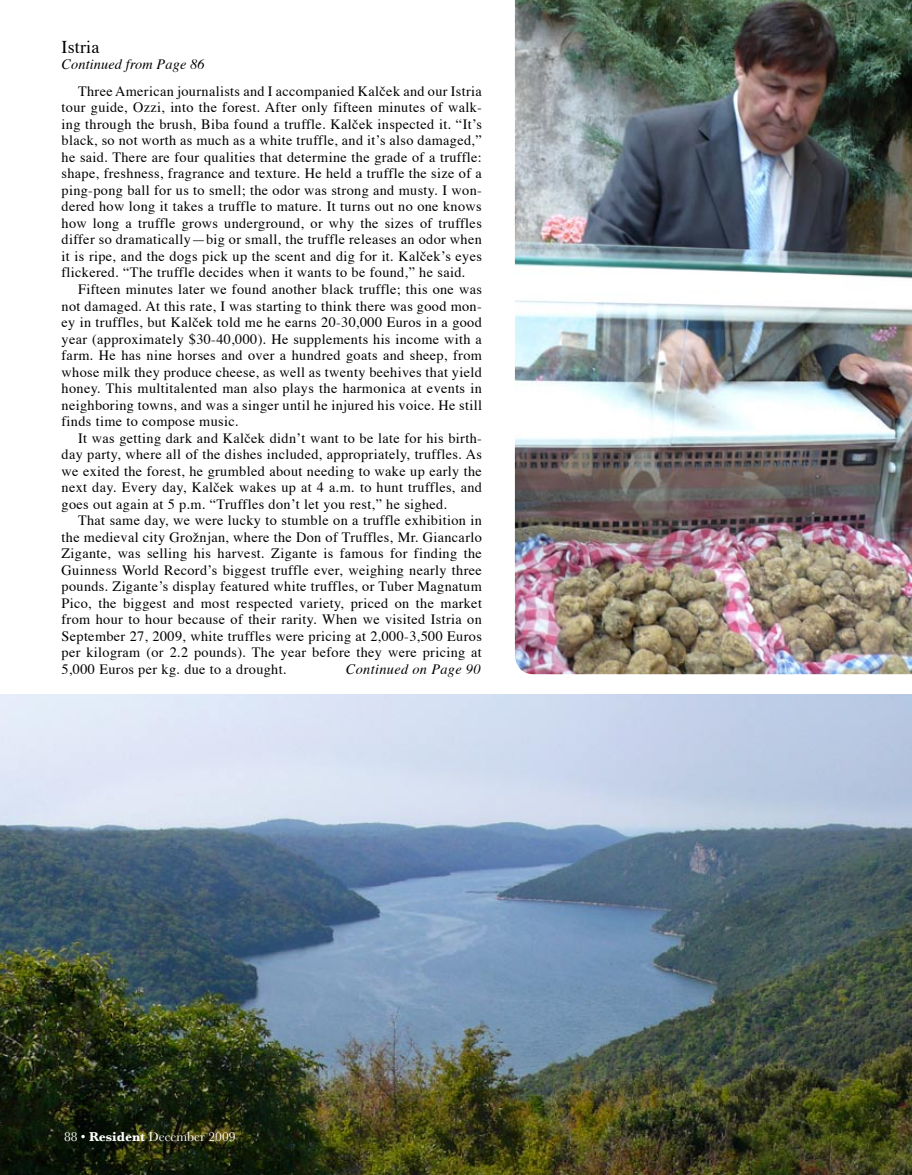
<style>
.page{position:relative;width:912px;height:1175px;background:#fff}
.page>*{position:absolute;margin:0;border:0;box-sizing:border-box;transform-origin:0 0}
.t1{font:18px "Times";letter-spacing:.01em;color:#000}
.t2{font:14.25px/16.5px "Times";letter-spacing:.025em;color:#000;text-align:justify}
.t3{font:italic 14.25px "Times";letter-spacing:.01em;color:#000}
.t4{font:13.5px "Baskerville";color:#fff}
.s1{font-weight:700}
</style>
<div class="page">
<img style="left:0;top:694px;width:911px;height:480px">
<img style="left:514px;top:0;width:397px;height:674px">
<p class="t1" style="left:62px;top:31px;width:39px">Istria</p>
<p class="t3" style="left:62px;top:51px;width:144px">Continued from Page 86</p>
<p class="t2" style="left:61px;top:82px;width:422px;text-indent:17px">Three American journalists and I accompanied Kalček and our Istria tour guide, Ozzi, into the forest. After only fifteen minutes of walk&shy;ing through the brush, Biba found a truffle. Kalček inspected it. “It’s black, so not worth as much as a white truffle, and it’s also damaged,” he said. There are four qualities that determine the grade of a truffle: shape, freshness, fragrance and texture. He held a truffle the size of a ping-pong ball for us to smell; the odor was strong and musty. I won&shy;dered how long it takes a truffle to mature. It turns out no one knows how long a truffle grows underground, or why the sizes of truffles differ so dramatically—big or small, the truffle releases an odor when it is ripe, and the dogs pick up the scent and dig for it. Kalček’s eyes flickered. “The truffle decides when it wants to be found,” he said.</p>
<p class="t2" style="left:61px;top:280px;width:422px;text-indent:17px">Fifteen minutes later we found another black truffle; this one was not damaged. At this rate, I was starting to think there was good mon&shy;ey in truffles, but Kalček told me he earns 20-30,000 Euros in a good year (approximately $30-40,000). He supplements his income with a farm. He has nine horses and over a hundred goats and sheep, from whose milk they produce cheese, as well as twenty beehives that yield honey. This multitalented man also plays the harmonica at events in neighboring towns, and was a singer until he injured his voice. He still finds time to compose music.</p>
<p class="t2" style="left:61px;top:428px;width:422px;text-indent:17px">It was getting dark and Kalček didn’t want to be late for his birth&shy;day party, where all of the dishes included, appropriately, truffles. As we exited the forest, he grumbled about needing to wake up early the next day. Every day, Kalček wakes up at 4 a.m. to hunt truffles, and goes out again at 5 p.m. “Truffles don’t let you rest,” he sighed.</p>
<p class="t2" style="left:61px;top:511px;width:422px;text-indent:17px">That same day, we were lucky to stumble on a truffle exhibition in the medieval city Grožnjan, where the Don of Truffles, Mr. Giancarlo Zigante, was selling his harvest. Zigante is famous for finding the Guinness World Record’s biggest truffle ever, weighing nearly three pounds. Zigante’s display featured white truffles, or Tuber Magnatum Pico, the biggest and most respected variety, priced on the market from hour to hour because of their rarity. When we visited Istria on September 27, 2009, white truffles were pricing at 2,000-3,500 Euros per kilogram (or 2.2 pounds). The year before they were pricing at 5,000 Euros per kg. due to a drought.</p>
<p class="t3" style="left:346px;top:656px;width:136px">Continued on Page 90</p>
<p class="t4" style="left:64px;top:1129px;width:173px">88 • <span class="s1">Resident</span> December 2009</p>
</div>
